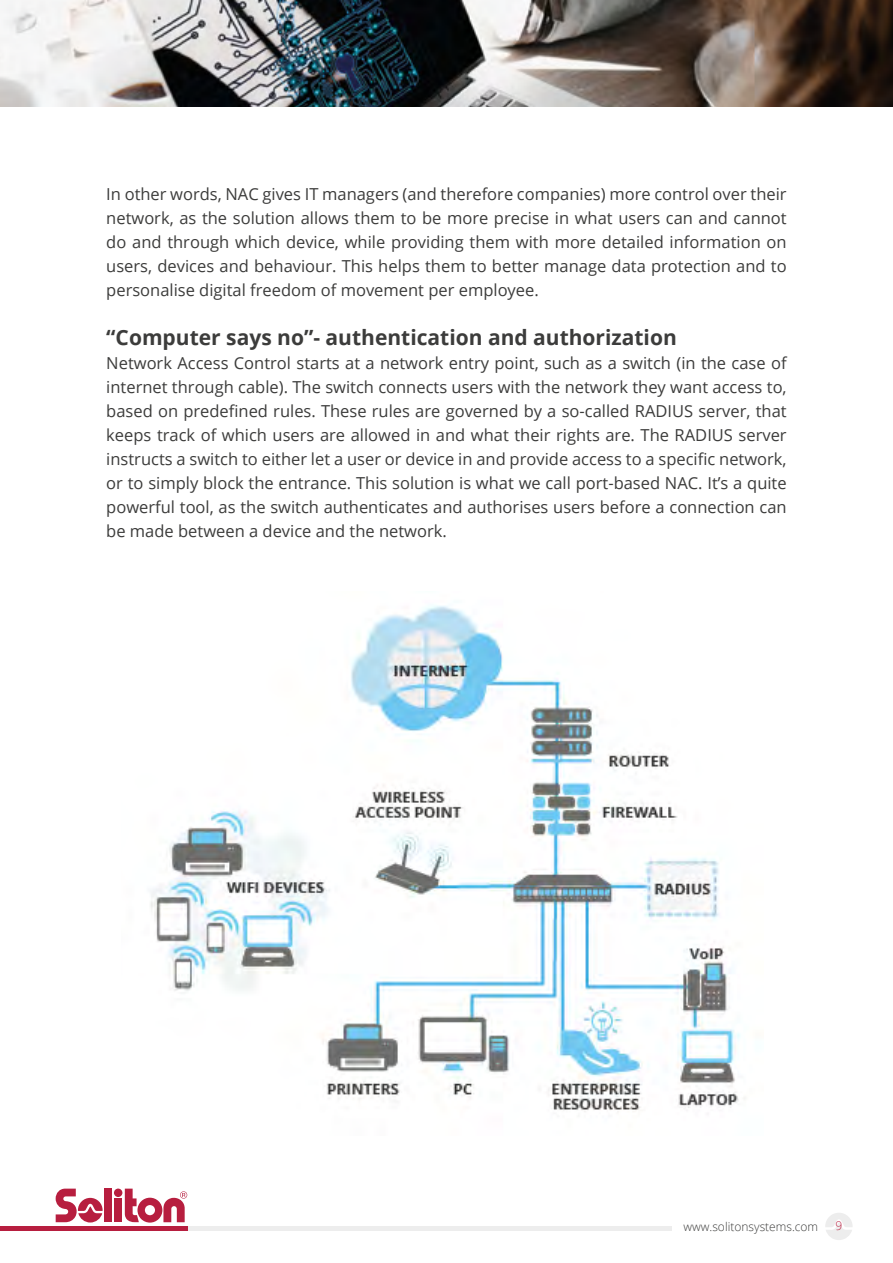
<style>
.page{position:relative;width:893px;height:1263px;background:#fff}
.page>*{position:absolute;margin:0;border:0;box-sizing:border-box;transform-origin:0 0}
.t1{font:700 21px "Open Sans";color:#3c3c3b}
.t2{font:16.5px/24px "Open Sans";color:#3c3c3b;text-align:justify}
.t3{font:300 12px "Open Sans";color:#3c3c3b}
.t4{font:300 12px "Open Sans";color:#b71e3f}
</style>
<div class="page">
<div style="left:40px;top:1226px;width:632px;height:5px;background:#ededed"></div>
<div style="left:104px;top:1188px;width:7px;height:34px;background:#b71e3f"></div>
<div style="left:114px;top:1198px;width:8px;height:24px;background:#b71e3f"></div>
<div style="left:114px;top:1188px;width:8px;height:9px;background:#b71e3f;border-radius:50%"></div>
<svg style="left:56px;top:1188px;width:47px;height:34px"></svg>
<svg style="left:125px;top:1188px;width:62px;height:34px"></svg>
<hr style="left:0;top:1226px;width:187px;height:4px;background:#b71e3f">
<svg style="left:825px;top:1213px;width:28px;height:27px"></svg>
<img style="left:0;top:0;width:893px;height:106px">
<img style="left:150px;top:605px;width:595px;height:507px">
<p class="t2" style="left:106px;top:181px;width:682px">In other words, NAC gives IT managers (and therefore companies) more control over their network, as the solution allows them to be more precise in what users can and cannot do and through which device, while providing them with more detailed information on users, devices and behaviour. This helps them to better manage data protection and to personalise digital freedom of movement per employee.</p>
<p class="t1" style="left:106px;top:322px;width:572px">“Computer says no”- authentication and authorization</p>
<p class="t2" style="left:106px;top:351px;width:682px">Network Access Control starts at a network entry point, such as a switch (in the case of internet through cable). The switch connects users with the network they want access to, based on predefined rules. These rules are governed by a so-called RADIUS server, that keeps track of which users are allowed in and what their rights are. The RADIUS server instructs a switch to either let a user or device in and provide access to a specific network, or to simply block the entrance. This solution is what we call port-based NAC. It’s a quite powerful tool, as the switch authenticates and authorises users before a connection can be made between a device and the network.</p>
<p class="t3" style="left:683px;top:1219px;width:136px">www.solitonsystems.com</p>
<p class="t4" style="left:835px;top:1218px;width:8px">9</p>
</div>
